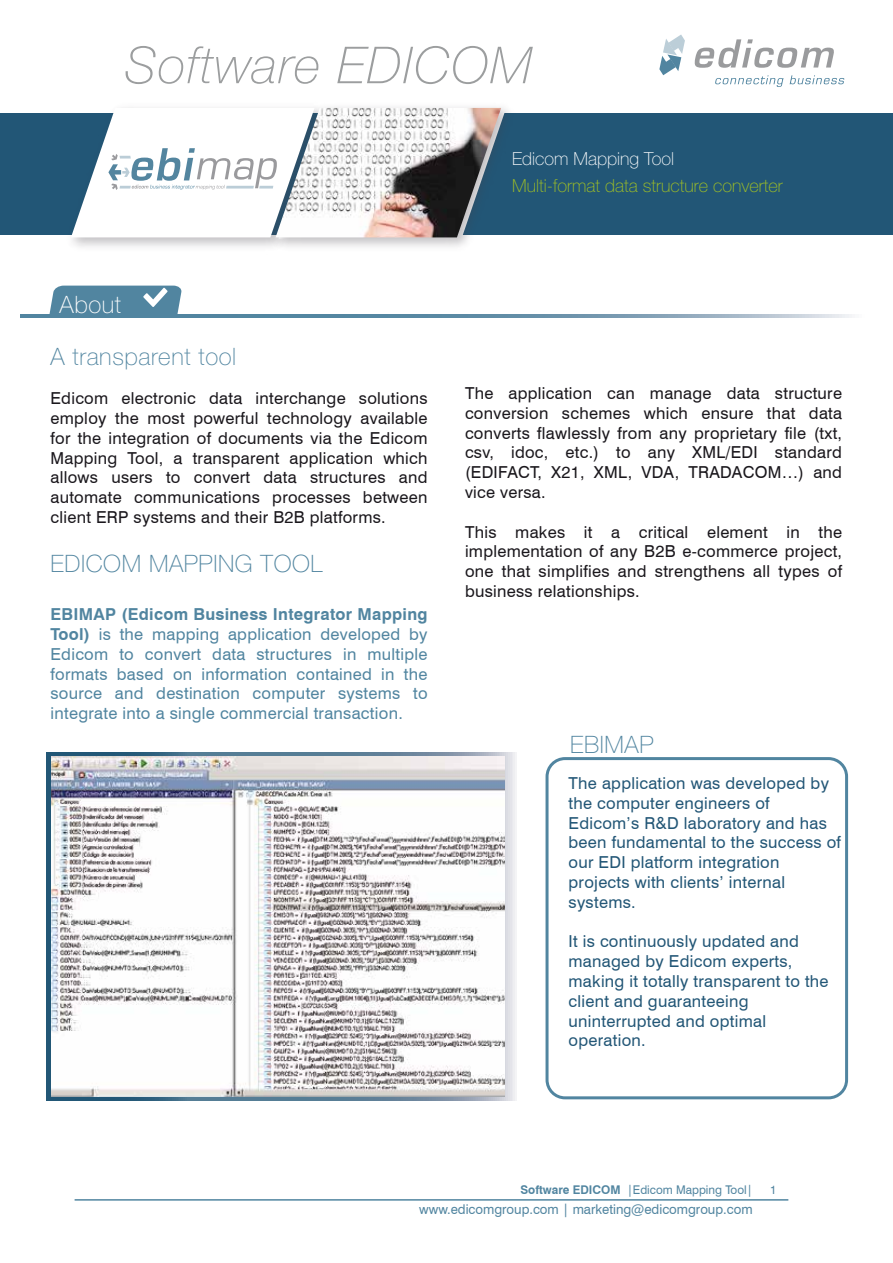
<style>
.page{position:relative;width:893px;height:1263px;background:#fff}
.page>*{position:absolute;margin:0;border:0;box-sizing:border-box;transform-origin:0 0}
.t1{font:italic 100 51px "Helvetica Neue";letter-spacing:.025em;color:#9c9e9f}
.t2{font:100 24px "Helvetica Neue";letter-spacing:.025em;color:#5185a0}
.t3{font:100 24px "Helvetica Neue";letter-spacing:.025em;color:#fff}
.t4{font:100 18px "Helvetica Neue";color:#a5c421}
.t5{font:100 18px "Helvetica Neue";color:#fff}
.t6{font:16.5px/19.8px "Swiss 721 BT";letter-spacing:.015em;color:#1a171c;text-align:justify}
.t7{font:16.5px/19.8px "Swiss 721 BT";letter-spacing:.015em;color:#225676}
.t8{font:16.5px/19.8px "Swiss 721 BT";letter-spacing:.015em;color:#5185a0;text-align:justify}
.t9{font:13.5px "Swiss 721 BT";color:#5185a0}
.t10{font:12px "Swiss 721 BT";color:#5185a0}
.s1{font-weight:700}
</style>
<div class="page">
<hr style="left:75px;top:1199px;width:713px;height:1px;background:#5185a0">
<svg style="left:50px;top:286px;width:132px;height:28px;background:#5f8fa7"></svg>
<svg style="left:20px;top:314px;width:832px;height:3px;background:#7097ae"></svg>
<svg style="left:694px;top:39px;width:140px;height:29px"></svg>
<svg style="left:659px;top:35px;width:26px;height:40px"></svg>
<svg style="left:715px;top:75px;width:68px;height:12px"></svg>
<svg style="left:790px;top:75px;width:55px;height:9px"></svg>
<div style="left:0;top:113px;width:893px;height:122px;background:#225676"></div>
<svg style="left:71px;top:108px;width:435px;height:131px;background:#c7cace"></svg>
<svg style="left:46px;top:753px;width:471px;height:347px;background:#92a7b7"></svg>
<img style="left:51px;top:757px;width:453px;height:339px">
<div style="left:546px;top:757px;width:302px;height:342px;border:3px solid #5185a0;border-radius:18px"></div>
<h1 class="t1" style="left:125px;top:36px;width:409px">Software EDICOM</h1>
<p class="t5" style="left:512px;top:148px;width:164px">Edicom Mapping Tool</p>
<p class="t4" style="left:512px;top:175px;width:272px">Multi-format data structure converter</p>
<h2 class="t3" style="left:60px;top:290px;width:63px">About</h2>
<h2 class="t2" style="left:50px;top:342px;width:187px">A transparent tool</h2>
<p class="t6" style="left:50px;top:388px;width:379px">Edicom electronic data interchange solutions employ the most powerful technology available for the integration of documents via the Edicom Mapping Tool, a transparent application which allows users to convert data structures and automate communications processes between client ERP systems and their B2B platforms.</p>
<h2 class="t2" style="left:50px;top:549px;width:273px">EDICOM MAPPING TOOL</h2>
<p class="t8" style="left:50px;top:604px;width:379px"><span class="s1">EBIMAP (Edicom Business Integrator Mapping Tool)</span> is the mapping application developed by Edicom to convert data structures in multiple formats based on information contained in the source and destination computer systems to integrate into a single commercial transaction.</p>
<p class="t6" style="left:465px;top:383px;width:379px">The application can manage data structure conversion schemes which ensure that data converts flawlessly from any proprietary file (txt, csv, idoc, etc.) to any XML/EDI standard (EDIFACT, X21, XML, VDA, TRADACOM…) and vice versa.</p>
<p class="t6" style="left:465px;top:522px;width:379px">This makes it a critical element in the implementation of any B2B e-commerce project, one that simplifies and strengthens all types of business relationships.</p>
<h2 class="t2" style="left:570px;top:731px;width:85px">EBIMAP</h2>
<p class="t7" style="left:568px;top:773px;width:274px">The application was developed by the computer engineers of<br>Edicom’s R&amp;D laboratory and has been fundamental to the success of our EDI platform integration projects with clients’ internal systems.</p>
<p class="t7" style="left:568px;top:931px;width:262px">It is continuously updated and managed by Edicom experts, making it totally transparent to the client and guaranteeing uninterrupted and optimal operation.</p>
<p class="t10" style="left:520px;top:1182px;width:234px"><span class="s1">Software EDICOM</span> |Edicom Mapping Tool|</p>
<p class="t10" style="left:770px;top:1182px;width:8px">1</p>
<p class="t9" style="left:419px;top:1201px;width:335px">www.edicomgroup.com | marketing@edicomgroup.com</p>
</div>
